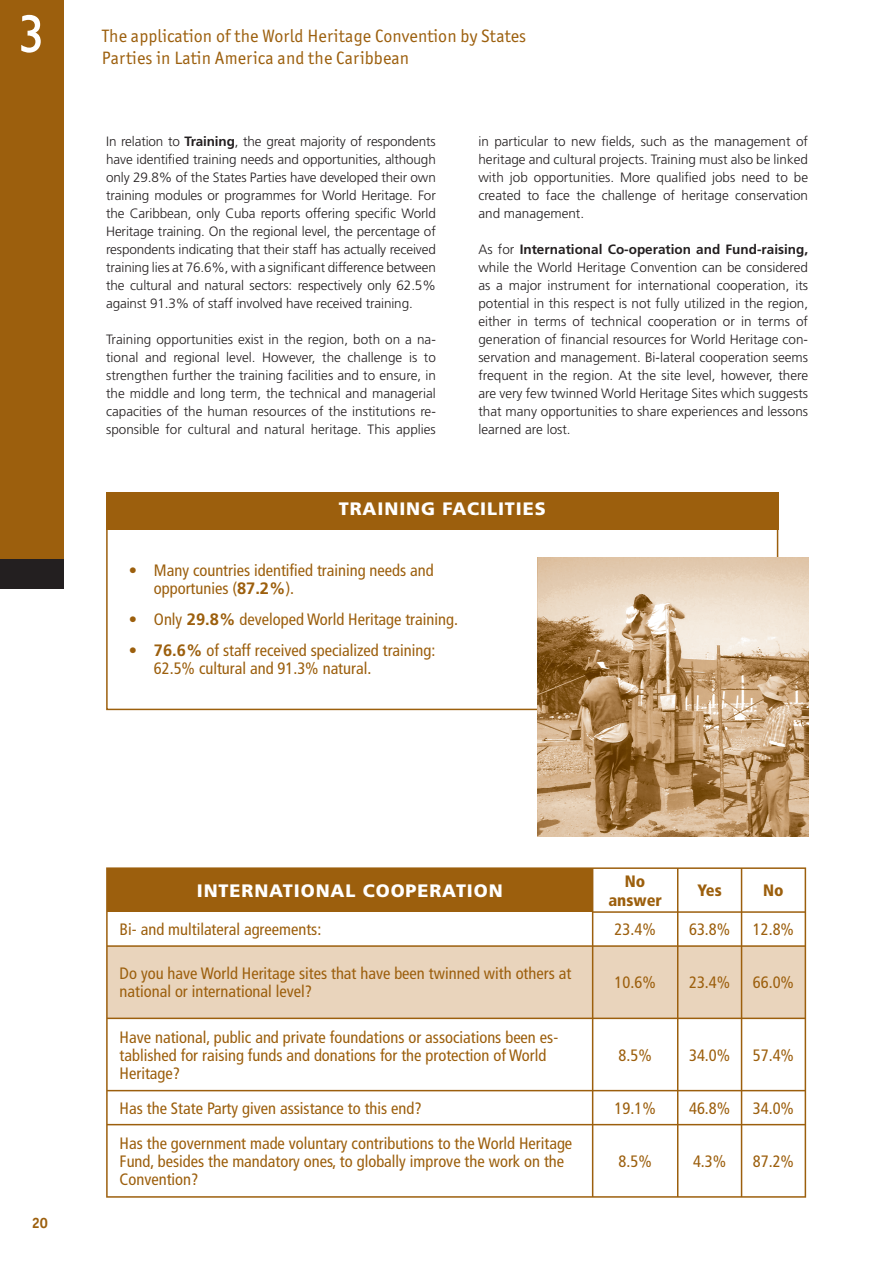
<style>
.page{position:relative;width:893px;height:1263px;background:#fff}
.page>*{position:absolute;margin:0;border:0;box-sizing:border-box;transform-origin:0 0}
.t1{font:54px "Gill Sans";color:#fff}
.t2{font:18px/21.6px "Officina San ITC";letter-spacing:.005em;color:#9c5f0d}
.t3{font:900 18px "Frutiger";letter-spacing:.05em;color:#fff}
.t4{font:condensed 16.5px/18px "Frutiger";color:#9c5f0d}
.t5{font:900 condensed 16.5px/19.5px "Frutiger";color:#9c5f0d;text-align:center}
.t6{font:700 15px "Officina San ITC";color:#9c5f0d}
.t7{font:300 13.5px/18px "Frutiger";color:#231f20;text-align:justify}
.s1{font-weight:700}
.s2{font-weight:700;font-stretch:normal}
</style>
<div class="page">
<div style="left:0;top:0;width:64px;height:559px;background:#9c5f0d"></div>
<div style="left:0;top:559px;width:64px;height:30px;background:#231f20"></div>
<div style="left:106px;top:492px;width:672px;height:38px;background:#9c5f0d"></div>
<div style="left:107px;top:868px;width:485px;height:44px;background:#9c5f0d"></div>
<div style="left:108px;top:947px;width:696px;height:71px;background:#e9d4bc"></div>
<hr style="left:106px;top:867px;width:486px;height:2px;background:#9c5f0d">
<hr style="left:106px;top:869px;width:2px;height:43px;background:#9c5f0d">
<hr style="left:106px;top:912px;width:2px;height:33px;background:#9c5f0d">
<hr style="left:592px;top:913px;width:1px;height:32px;background:#9c5f0d">
<hr style="left:677px;top:913px;width:1px;height:32px;background:#9c5f0d">
<hr style="left:740px;top:913px;width:2px;height:32px;background:#9c5f0d">
<hr style="left:804px;top:913px;width:2px;height:32px;background:#9c5f0d">
<hr style="left:106px;top:945px;width:486px;height:2px;background:#9c5f0d">
<hr style="left:106px;top:947px;width:2px;height:71px;background:#9c5f0d">
<hr style="left:592px;top:945px;width:85px;height:2px;background:#9c5f0d">
<hr style="left:592px;top:947px;width:1px;height:71px;background:#9c5f0d">
<hr style="left:677px;top:945px;width:64px;height:2px;background:#9c5f0d">
<hr style="left:677px;top:947px;width:1px;height:71px;background:#9c5f0d">
<hr style="left:741px;top:945px;width:65px;height:2px;background:#9c5f0d">
<hr style="left:740px;top:947px;width:2px;height:71px;background:#9c5f0d">
<hr style="left:804px;top:947px;width:2px;height:71px;background:#9c5f0d">
<hr style="left:106px;top:1019px;width:2px;height:71px;background:#9c5f0d">
<hr style="left:592px;top:1019px;width:1px;height:71px;background:#9c5f0d">
<hr style="left:677px;top:1019px;width:1px;height:71px;background:#9c5f0d">
<hr style="left:740px;top:1019px;width:2px;height:71px;background:#9c5f0d">
<hr style="left:804px;top:1019px;width:2px;height:71px;background:#9c5f0d">
<hr style="left:106px;top:1091px;width:2px;height:33px;background:#9c5f0d">
<hr style="left:592px;top:1091px;width:1px;height:33px;background:#9c5f0d">
<hr style="left:677px;top:1091px;width:1px;height:33px;background:#9c5f0d">
<hr style="left:740px;top:1091px;width:2px;height:33px;background:#9c5f0d">
<hr style="left:804px;top:1091px;width:2px;height:33px;background:#9c5f0d">
<hr style="left:106px;top:1125px;width:2px;height:71px;background:#9c5f0d">
<hr style="left:592px;top:1125px;width:1px;height:71px;background:#9c5f0d">
<hr style="left:677px;top:1125px;width:1px;height:71px;background:#9c5f0d">
<hr style="left:740px;top:1125px;width:2px;height:71px;background:#9c5f0d">
<hr style="left:804px;top:1125px;width:2px;height:71px;background:#9c5f0d">
<hr style="left:677px;top:1018px;width:129px;height:1px;background:#9c5f0d">
<hr style="left:677px;top:1090px;width:129px;height:1px;background:#9c5f0d">
<hr style="left:677px;top:1124px;width:129px;height:1px;background:#9c5f0d">
<hr style="left:677px;top:1196px;width:129px;height:2px;background:#9c5f0d">
<hr style="left:106px;top:1018px;width:571px;height:1px;background:#9c5f0d">
<hr style="left:106px;top:1090px;width:571px;height:1px;background:#9c5f0d">
<hr style="left:106px;top:1124px;width:571px;height:1px;background:#9c5f0d">
<hr style="left:106px;top:1196px;width:571px;height:2px;background:#9c5f0d">
<hr style="left:592px;top:867px;width:85px;height:2px;background:#9c5f0d">
<hr style="left:592px;top:869px;width:1px;height:42px;background:#9c5f0d">
<hr style="left:677px;top:867px;width:64px;height:2px;background:#9c5f0d">
<hr style="left:677px;top:869px;width:1px;height:42px;background:#9c5f0d">
<hr style="left:741px;top:867px;width:65px;height:2px;background:#9c5f0d">
<hr style="left:740px;top:869px;width:2px;height:42px;background:#9c5f0d">
<hr style="left:804px;top:869px;width:2px;height:42px;background:#9c5f0d">
<hr style="left:592px;top:911px;width:149px;height:2px;background:#9c5f0d">
<hr style="left:741px;top:911px;width:65px;height:2px;background:#9c5f0d">
<img style="left:537px;top:557px;width:271px;height:280px">
<h1 class="t1" style="left:18px;top:12px;width:31px">31</h1>
<h2 class="t2" style="left:102px;top:27px;width:426px">The application of the World Heritage Convention by States<br>Parties in Latin America and the Caribbean</h2>
<p class="t7" style="left:106px;top:133px;width:331px">In relation to <span class="s1">Training</span>, the great majority of respondents have identified training needs and opportunities, although only 29.8% of the States Parties have developed their own training modules or programmes for World Heritage. For the Caribbean, only Cuba reports offering specific World Heritage training. On the regional level, the percentage of respondents indicating that their staff has actually received training lies at 76.6%, with a significant difference between the cultural and natural sectors: respectively only 62.5% against 91.3% of staff involved have received training.</p>
<p class="t7" style="left:106px;top:331px;width:331px">Training opportunities exist in the region, both on a na&shy;tional and regional level. However, the challenge is to strengthen further the training facilities and to ensure, in the middle and long term, the technical and managerial capacities of the human resources of the institutions re&shy;sponsible for cultural and natural heritage. This applies</p>
<p class="t7" style="left:478px;top:133px;width:331px">in particular to new fields, such as the management of heritage and cultural projects. Training must also be linked with job opportunities. More qualified jobs need to be created to face the challenge of heritage conservation and management.</p>
<p class="t7" style="left:478px;top:241px;width:331px">As for <span class="s1">International Co-operation and Fund-raising, </span>while the World Heritage Convention can be considered as a major instrument for international cooperation, its potential in this respect is not fully utilized in the region, either in terms of technical cooperation or in terms of generation of financial resources for World Heritage con&shy;servation and management. Bi-lateral cooperation seems frequent in the region. At the site level, however, there are very few twinned World Heritage Sites which suggests that many opportunities to share experiences and lessons learned are lost.</p>
<h2 class="t3" style="left:339px;top:501px;width:208px">TRAINING FACILITIES</h2>
<p class="t4" style="left:154px;top:563px;width:281px;text-indent:-25px">• Many countries identified training needs and opportunies (<span class="s2">87.2%</span>).</p>
<p class="t4" style="left:129px;top:611px;width:330px">• Only <span class="s2">29.8%</span> developed World Heritage training.</p>
<p class="t4" style="left:154px;top:642px;width:283px;text-indent:-25px">• <span class="s2">76.6%</span> of staff received specialized training:<br>62.5% cultural and 91.3% natural.</p>
<p class="t6" style="left:32px;top:1217px;width:18px">20</p>
<h2 class="t3" style="left:197px;top:884px;width:307px">INTERNATIONAL COOPERATION</h2>
<p class="t5" style="left:608px;top:872px;width:55px">No answer</p>
<p class="t5" style="left:697px;top:882px;width:26px">Yes</p>
<p class="t5" style="left:763px;top:882px;width:22px">No</p>
<p class="t4" style="left:120px;top:922px;width:203px">Bi- and multilateral agreements:</p>
<p class="t4" style="left:614px;top:922px;width:43px">23.4%</p>
<p class="t4" style="left:689px;top:922px;width:43px">63.8%</p>
<p class="t4" style="left:752px;top:922px;width:43px">12.8%</p>
<p class="t4" style="left:120px;top:966px;width:453px">Do you have World Heritage sites that have been twinned with others at national or international level?</p>
<p class="t4" style="left:614px;top:975px;width:43px">10.6%</p>
<p class="t4" style="left:689px;top:975px;width:43px">23.4%</p>
<p class="t4" style="left:752px;top:975px;width:43px">66.0%</p>
<p class="t4" style="left:120px;top:1029px;width:440px">Have national, public and private foundations or associations been es&shy;tablished for raising funds and donations for the protection of World<br>Heritage?</p>
<p class="t4" style="left:618px;top:1047px;width:35px">8.5%</p>
<p class="t4" style="left:689px;top:1047px;width:43px">34.0%</p>
<p class="t4" style="left:752px;top:1047px;width:43px">57.4%</p>
<p class="t4" style="left:120px;top:1100px;width:304px">Has the State Party given assistance to this end?</p>
<p class="t4" style="left:614px;top:1100px;width:43px">19.1%</p>
<p class="t4" style="left:689px;top:1100px;width:43px">46.8%</p>
<p class="t4" style="left:752px;top:1100px;width:43px">34.0%</p>
<p class="t4" style="left:120px;top:1135px;width:454px">Has the government made voluntary contributions to the World Heritage<br>Fund, besides the mandatory ones, to globally improve the work on the<br>Convention?</p>
<p class="t4" style="left:618px;top:1153px;width:35px">8.5%</p>
<p class="t4" style="left:693px;top:1153px;width:35px">4.3%</p>
<p class="t4" style="left:752px;top:1153px;width:43px">87.2%</p>
</div>
